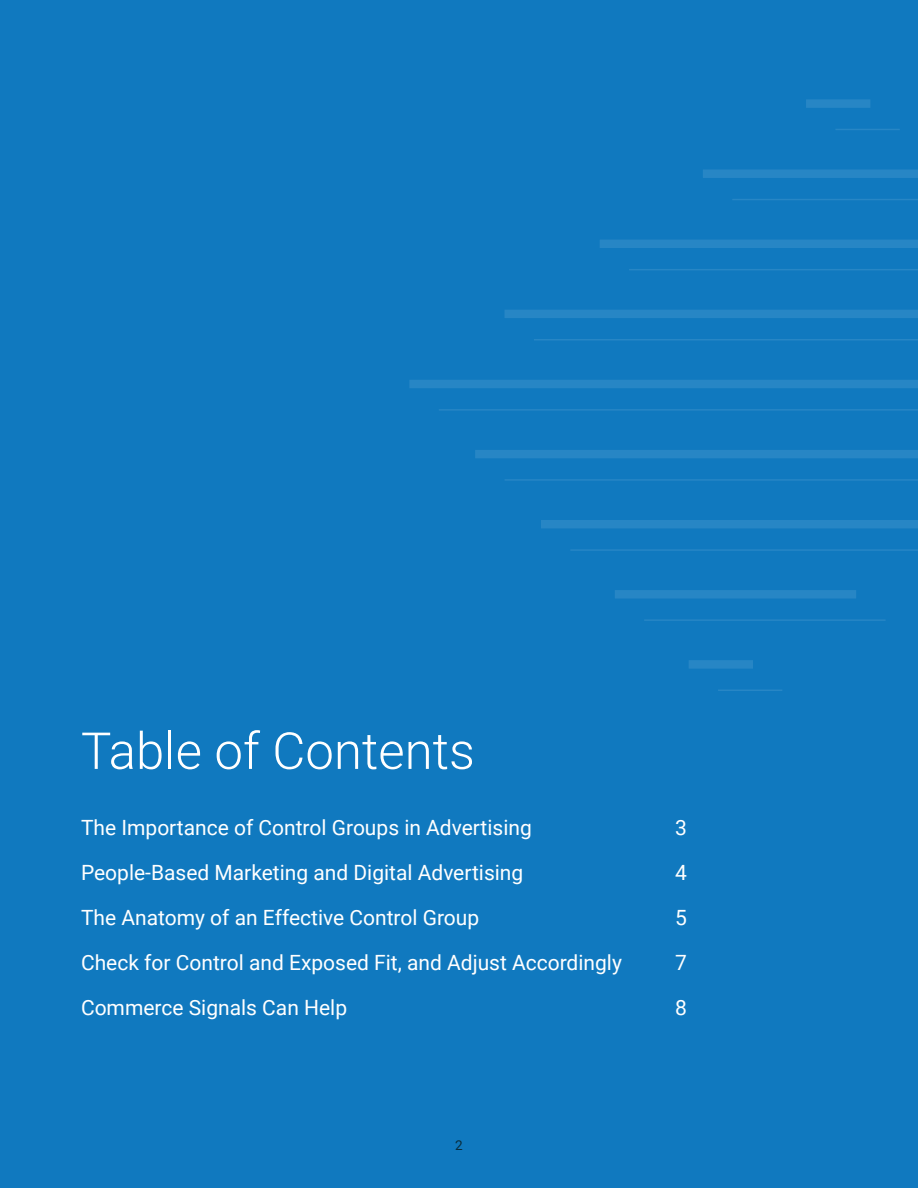
<style>
.page{position:relative;width:918px;height:1188px;background:#1079bf}
.page>*{position:absolute;margin:0;border:0;box-sizing:border-box;transform-origin:0 0}
.t1{font:300 51px "Roboto";color:#fff}
.t2{font:21px "Roboto";color:#fff}
.t3{font:13.5px "Roboto";color:#092c3b}
</style>
<div class="page">
<div style="left:409px;top:380px;width:509px;height:8px;background:#2786c5"></div>
<div style="left:689px;top:660px;width:64px;height:9px;background:#2786c5"></div>
<div style="left:806px;top:99px;width:64px;height:9px;background:#2786c5"></div>
<div style="left:703px;top:169px;width:215px;height:9px;background:#2786c5"></div>
<div style="left:615px;top:590px;width:241px;height:9px;background:#2786c5"></div>
<div style="left:600px;top:240px;width:318px;height:8px;background:#2786c5"></div>
<div style="left:541px;top:520px;width:377px;height:8px;background:#2786c5"></div>
<div style="left:475px;top:450px;width:443px;height:8px;background:#2786c5"></div>
<div style="left:505px;top:310px;width:413px;height:8px;background:#2786c5"></div>
<hr style="left:439px;top:409px;width:479px;height:2px;background:#fff">
<hr style="left:718px;top:689px;width:64px;height:2px;background:#fff">
<hr style="left:835px;top:129px;width:65px;height:1px;background:#fff">
<hr style="left:732px;top:199px;width:186px;height:1px;background:#fff">
<hr style="left:644px;top:619px;width:242px;height:2px;background:#fff">
<hr style="left:629px;top:269px;width:289px;height:1px;background:#fff">
<hr style="left:570px;top:549px;width:348px;height:2px;background:#fff">
<hr style="left:505px;top:479px;width:413px;height:2px;background:#fff">
<hr style="left:534px;top:339px;width:384px;height:2px;background:#fff">
<h1 class="t1" style="left:81px;top:715px;width:395px">Table of Contents</h1>
<p class="t2" style="left:81px;top:813px;width:452px">The Importance of Control Groups in Advertising</p>
<p class="t2" style="left:675px;top:813px;width:13px">3</p>
<p class="t2" style="left:81px;top:858px;width:444px">People-Based Marketing and Digital Advertising</p>
<p class="t2" style="left:675px;top:858px;width:13px">4</p>
<p class="t2" style="left:81px;top:903px;width:400px">The Anatomy of an Effective Control Group</p>
<p class="t2" style="left:675px;top:903px;width:13px">5</p>
<p class="t2" style="left:81px;top:948px;width:542px">Check for Control and Exposed Fit, and Adjust Accordingly</p>
<p class="t2" style="left:675px;top:948px;width:13px">7</p>
<p class="t2" style="left:81px;top:993px;width:268px">Commerce Signals Can Help</p>
<p class="t2" style="left:675px;top:993px;width:13px">8</p>
<p class="t3" style="left:455px;top:1136px;width:9px">2</p>
</div>
